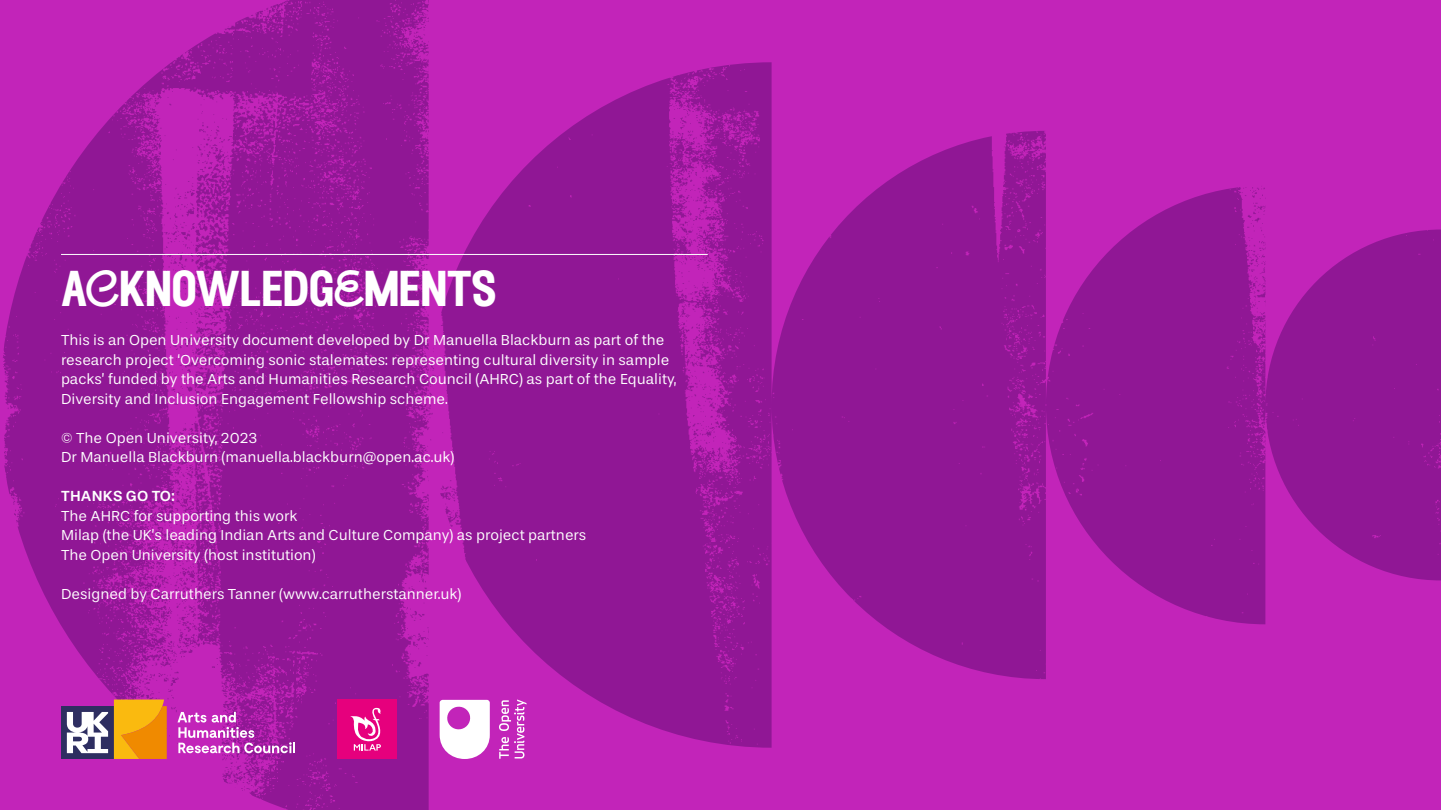
<style>
.page{position:relative;width:1441px;height:810px;background:#fff}
.page>*{position:absolute;margin:0;border:0;box-sizing:border-box;transform-origin:0 0}
.t1{font:48px "ED Nimpkish";color:#fff}
.t2{font:15px/19.5px "Stevie Sans";color:#fff}
.t3{font:500 15px "Stevie Sans";letter-spacing:.015em;color:#fff}
</style>
<div class="page">
<img style="left:0;top:0;width:1440px;height:810px">
<hr style="left:61px;top:254px;width:646px;height:1px;background:#fff">
<svg style="left:499px;top:699px;width:27px;height:60px;background:#d15aca"></svg>
<svg style="left:439px;top:700px;width:51px;height:59px"></svg>
<svg style="left:177px;top:712px;width:118px;height:41px;background:#bf4fbc"></svg>
<div style="left:61px;top:706px;width:53px;height:53px;background:#2e2e61"></div>
<svg style="left:67px;top:712px;width:41px;height:41px"></svg>
<svg style="left:114px;top:700px;width:53px;height:59px;background:#f4a20b"></svg>
<div style="left:337px;top:699px;width:60px;height:60px;background:#e6007d"></div>
<svg style="left:350px;top:707px;width:31px;height:44px"></svg>
<h1 class="t1" style="left:61px;top:261px;width:437px">aCknowledgEments</h1>
<p class="t2" style="left:61px;top:331px;width:617px">This is an Open University document developed by Dr Manuella Blackburn as part of the research project ‘Overcoming sonic stalemates: representing cultural diversity in sample packs’ funded by the Arts and Humanities Research Council (AHRC) as part of the Equality, Diversity and Inclusion Engagement Fellowship scheme.</p>
<p class="t2" style="left:61px;top:429px;width:395px">© The Open University, 2023<br>Dr Manuella Blackburn (manuella.blackburn@open.ac.uk)</p>
<p class="t3" style="left:61px;top:488px;width:115px">THANKS GO TO:</p>
<p class="t2" style="left:61px;top:507px;width:527px">The AHRC for supporting this work<br>Milap (the UK’s leading Indian Arts and Culture Company) as project partners<br>The Open University (host institution)</p>
<p class="t2" style="left:61px;top:585px;width:402px">Designed by Carruthers Tanner (www.carrutherstanner.uk)</p>
</div>
